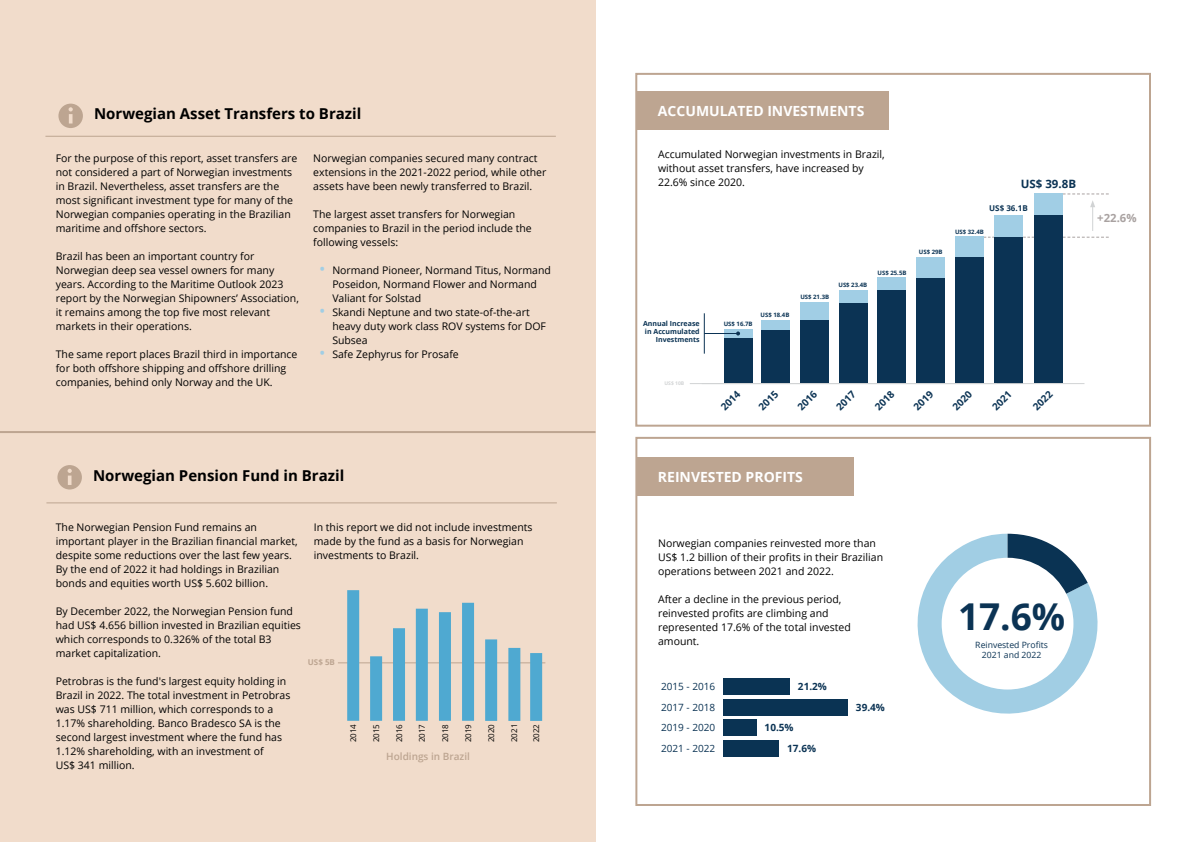
<style>
.page{position:relative;width:1191px;height:842px;background:#fff}
.page>*{position:absolute;margin:0;border:0;box-sizing:border-box;transform-origin:0 0}
.t1{font:700 37px "Open Sans";color:#0b3354}
.t2{font:700 15px "Open Sans";color:#000}
.t3{font:700 14px "Open Sans";color:#fff}
.t4{font:700 11.5px "Open Sans";color:#0b3354}
.t5{font:700 11.3px "Open Sans";color:#a9a2a1}
.t6{font:10.5px/14px "Open Sans";color:#000}
.t7{font:700 10px "Open Sans";color:#0b3354}
.t8{font:10px/20.5px "Open Sans";color:#0b3354}
.t9{font:600 10px "Open Sans";color:#bda591}
.t10{font:8.6px/10.4px "Open Sans";color:#0b3354;text-align:center}
.t11{font:8px "Open Sans";color:#000}
.t12{font:700 8px "Open Sans";color:#0b3354}
.t13{font:700 8px "Open Sans";color:#bda591}
.t14{font:700 7px/8.4px "Open Sans";color:#0b3354;text-align:right}
.t15{font:700 6px "Open Sans";color:#0b3354}
.t16{font:700 5px "Open Sans";color:#d1d3d4}
.s1{font-size:17px;color:#a1cee5}
</style>
<div class="page">
<div style="left:0;top:0;width:595px;height:842px;background:#f1dccb"></div>
<hr style="left:46px;top:502px;width:511px;height:1px;background:#bda591">
<hr style="left:0;top:431px;width:595px;height:2px;background:#bda591">
<hr style="left:45px;top:136px;width:511px;height:1px;background:#bda591">
<svg style="left:57px;top:465px;width:25px;height:24px"></svg>
<svg style="left:58px;top:104px;width:25px;height:24px"></svg>
<div style="left:635px;top:437px;width:516px;height:369px;border:2px solid #bda591"></div>
<div style="left:723px;top:740px;width:56px;height:16px;background:#0a3353"></div>
<div style="left:723px;top:679px;width:67px;height:16px;background:#0a3353"></div>
<div style="left:723px;top:699px;width:125px;height:16px;background:#0a3353"></div>
<div style="left:636px;top:458px;width:218px;height:38px;background:#bda591"></div>
<div style="left:723px;top:720px;width:33px;height:16px;background:#0a3353"></div>
<svg style="left:917px;top:534px;width:181px;height:180px"></svg>
<hr style="left:338px;top:662px;width:207px;height:1px;background:#bda591">
<div style="left:530px;top:653px;width:12px;height:68px;background:#4fa9d1"></div>
<div style="left:485px;top:639px;width:12px;height:82px;background:#4fa9d1"></div>
<div style="left:462px;top:603px;width:12px;height:118px;background:#4fa9d1"></div>
<div style="left:347px;top:590px;width:12px;height:131px;background:#4fa9d1"></div>
<div style="left:370px;top:656px;width:12px;height:65px;background:#4fa9d1"></div>
<div style="left:393px;top:628px;width:12px;height:93px;background:#4fa9d1"></div>
<div style="left:439px;top:612px;width:12px;height:109px;background:#4fa9d1"></div>
<div style="left:416px;top:609px;width:12px;height:112px;background:#4fa9d1"></div>
<div style="left:508px;top:648px;width:12px;height:73px;background:#4fa9d1"></div>
<svg style="left:1062px;top:193px;width:46px;height:1px"></svg>
<svg style="left:1062px;top:237px;width:46px;height:1px"></svg>
<div style="left:635px;top:73px;width:516px;height:354px;border:2px solid #bda591"></div>
<div style="left:761px;top:320px;width:28px;height:63px;background:#0b3354"></div>
<div style="left:761px;top:320px;width:28px;height:10px;background:#a1cee5"></div>
<div style="left:800px;top:302px;width:28px;height:81px;background:#0b3354"></div>
<div style="left:800px;top:302px;width:28px;height:18px;background:#a1cee5"></div>
<div style="left:724px;top:330px;width:29px;height:53px;background:#0b3354"></div>
<div style="left:724px;top:330px;width:29px;height:8px;background:#a1cee5"></div>
<div style="left:839px;top:290px;width:28px;height:93px;background:#0b3354"></div>
<div style="left:839px;top:290px;width:28px;height:12px;background:#a1cee5"></div>
<div style="left:877px;top:278px;width:29px;height:105px;background:#0b3354"></div>
<div style="left:877px;top:278px;width:29px;height:12px;background:#a1cee5"></div>
<div style="left:916px;top:257px;width:29px;height:126px;background:#0b3354"></div>
<div style="left:916px;top:257px;width:29px;height:21px;background:#a1cee5"></div>
<div style="left:955px;top:237px;width:28px;height:146px;background:#0b3354"></div>
<div style="left:955px;top:237px;width:28px;height:20px;background:#a1cee5"></div>
<div style="left:994px;top:215px;width:29px;height:168px;background:#0b3354"></div>
<div style="left:994px;top:215px;width:29px;height:22px;background:#a1cee5"></div>
<div style="left:1034px;top:193px;width:28px;height:190px;background:#0b3354"></div>
<div style="left:1034px;top:193px;width:28px;height:22px;background:#a1cee5"></div>
<hr style="left:704px;top:313px;width:1px;height:41px;background:#0b3354">
<hr style="left:704px;top:333px;width:34px;height:1px;background:#0b3354">
<svg style="left:736px;top:331px;width:4px;height:4px"></svg>
<hr style="left:690px;top:383px;width:306px;height:1px;background:#d1d3d4">
<div style="left:637px;top:91px;width:252px;height:39px;background:#bda591"></div>
<svg style="left:1090px;top:200px;width:5px;height:31px"></svg>
<hr style="left:702px;top:383px;width:382px;height:1px;background:#d1d3d4">
<h2 class="t2" style="left:94px;top:103px;width:269px">Norwegian Asset Transfers to Brazil</h2>
<h3 class="t3" style="left:658px;top:101px;width:208px">ACCUMULATED INVESTMENTS</h3>
<p class="t6" style="left:56px;top:151px;width:243px">For the purpose of this report, asset transfers are not considered a part of Norwegian investments in Brazil. Nevertheless, asset transfers are the most significant investment type for many of the Norwegian companies operating in the Brazilian maritime and offshore sectors.</p>
<p class="t6" style="left:56px;top:249px;width:245px">Brazil has been an important country for Norwegian deep sea vessel owners for many years. According to the Maritime Outlook 2023 report by the Norwegian Shipowners’ Association, it remains among the top five most relevant markets in their operations.</p>
<p class="t6" style="left:56px;top:347px;width:243px">The same report places Brazil third in importance for both offshore shipping and offshore drilling companies, behind only Norway and the UK.</p>
<p class="t6" style="left:313px;top:151px;width:234px">Norwegian companies secured many contract extensions in the 2021-2022 period, while other assets have been newly transferred to Brazil.</p>
<p class="t6" style="left:313px;top:207px;width:220px">The largest asset transfers for Norwegian companies to Brazil in the period include the following vessels:</p>
<p class="t6" style="left:332px;top:263px;width:220px;text-indent:-13px"><span class="s1">•</span> Normand Pioneer, Normand Titus, Normand<br>Poseidon, Normand Flower and Normand<br>Valiant for Solstad</p>
<p class="t6" style="left:332px;top:305px;width:215px;text-indent:-13px"><span class="s1">•</span> Skandi Neptune and two state-of-the-art heavy duty work class ROV systems for DOF<br>Subsea</p>
<p class="t6" style="left:319px;top:347px;width:141px"><span class="s1">•</span> Safe Zephyrus for Prosafe</p>
<p class="t6" style="left:658px;top:147px;width:228px">Accumulated Norwegian investments in Brazil, without asset transfers, have increased by<br>22.6% since 2020.</p>
<p class="t14" style="left:643px;top:319px;width:58px">Annual Increase in Accumulated<br>Investments</p>
<p class="t16" style="left:664px;top:379px;width:21px">US$ 10B</p>
<p class="t15" style="left:723px;top:320px;width:30px">US$ 16.7B</p>
<p class="t15" style="left:760px;top:310px;width:30px">US$ 18.4B</p>
<p class="t15" style="left:800px;top:293px;width:30px">US$ 21.3B</p>
<p class="t15" style="left:838px;top:280px;width:30px">US$ 23.4B</p>
<p class="t15" style="left:877px;top:268px;width:30px">US$ 25.5B</p>
<p class="t15" style="left:918px;top:248px;width:25px">US$ 29B</p>
<p class="t4" style="left:1020px;top:175px;width:57px">US$ 39.8B</p>
<p class="t12" style="left:989px;top:202px;width:40px">US$ 36.1B</p>
<p class="t15" style="left:955px;top:227px;width:30px">US$ 32.4B</p>
<p class="t7" style="left:717px;top:403px;width:24px;rotate:-45deg">2014</p>
<p class="t7" style="left:755px;top:403px;width:24px;rotate:-45deg">2015</p>
<p class="t7" style="left:794px;top:403px;width:24px;rotate:-45deg">2016</p>
<p class="t7" style="left:833px;top:403px;width:24px;rotate:-45deg">2017</p>
<p class="t7" style="left:871px;top:403px;width:24px;rotate:-45deg">2018</p>
<p class="t7" style="left:910px;top:403px;width:24px;rotate:-45deg">2019</p>
<p class="t7" style="left:949px;top:403px;width:24px;rotate:-45deg">2020</p>
<p class="t7" style="left:989px;top:403px;width:24px;rotate:-45deg">2021</p>
<p class="t7" style="left:1029px;top:403px;width:24px;rotate:-45deg">2022</p>
<p class="t5" style="left:1097px;top:210px;width:41px">+22.6%</p>
<h2 class="t2" style="left:93px;top:465px;width:253px">Norwegian Pension Fund in Brazil</h2>
<p class="t6" style="left:56px;top:520px;width:243px">The Norwegian Pension Fund remains an important player in the Brazilian financial market, despite some reductions over the last few years.<br>By the end of 2022 it had holdings in Brazilian bonds and equities worth US$ 5.602 billion.</p>
<p class="t6" style="left:56px;top:604px;width:247px">By December 2022, the Norwegian Pension fund had US$ 4.656 billion invested in Brazilian equities which corresponds to 0.326% of the total B3 market capitalization.</p>
<p class="t6" style="left:56px;top:674px;width:236px">Petrobras is the fund's largest equity holding in Brazil in 2022. The total investment in Petrobras was US$ 711 million, which corresponds to a 1.17% shareholding. Banco Bradesco SA is the second largest investment where the fund has 1.12% shareholding, with an investment of<br>US$ 341 million.</p>
<p class="t6" style="left:314px;top:520px;width:220px">In this report we did not include investments made by the fund as a basis for Norwegian investments to Brazil.</p>
<p class="t13" style="left:308px;top:657px;width:29px">US$ 5B</p>
<p class="t11" style="left:348px;top:742px;width:20px;rotate:-90deg">2014</p>
<p class="t11" style="left:371px;top:742px;width:20px;rotate:-90deg">2015</p>
<p class="t11" style="left:394px;top:742px;width:20px;rotate:-90deg">2016</p>
<p class="t11" style="left:416px;top:742px;width:20px;rotate:-90deg">2017</p>
<p class="t11" style="left:439px;top:742px;width:20px;rotate:-90deg">2018</p>
<p class="t11" style="left:531px;top:742px;width:20px;rotate:-90deg">2022</p>
<p class="t9" style="left:386px;top:749px;width:85px">Holdings in Brazil</p>
<p class="t11" style="left:463px;top:742px;width:20px;rotate:-90deg">2019</p>
<p class="t11" style="left:486px;top:742px;width:20px;rotate:-90deg">2020</p>
<p class="t11" style="left:509px;top:742px;width:20px;rotate:-90deg">2021</p>
<h3 class="t3" style="left:658px;top:467px;width:147px">REINVESTED PROFITS</h3>
<p class="t6" style="left:658px;top:536px;width:226px">Norwegian companies reinvested more than<br>US$ 1.2 billion of their profits in their Brazilian operations between 2021 and 2022.</p>
<p class="t6" style="left:658px;top:592px;width:194px">After a decline in the previous period, reinvested profits are climbing and represented 17.6% of the total invested amount.</p>
<p class="t8" style="left:661px;top:676px;width:56px">2015 - 2016<br>2017 - 2018</p>
<p class="t7" style="left:798px;top:680px;width:30px">21.2%</p>
<p class="t8" style="left:661px;top:717px;width:56px">2019 - 2020</p>
<p class="t7" style="left:764px;top:720px;width:30px">10.5%</p>
<p class="t8" style="left:661px;top:737px;width:56px">2021 - 2022</p>
<p class="t7" style="left:787px;top:741px;width:30px">17.6%</p>
<p class="t7" style="left:856px;top:700px;width:30px">39.4%</p>
<h1 class="t1" style="left:958px;top:591px;width:109px">17.6%</h1>
<p class="t10" style="left:975px;top:639px;width:74px">Reinvested Profits<br>2021 and 2022</p>
</div>
